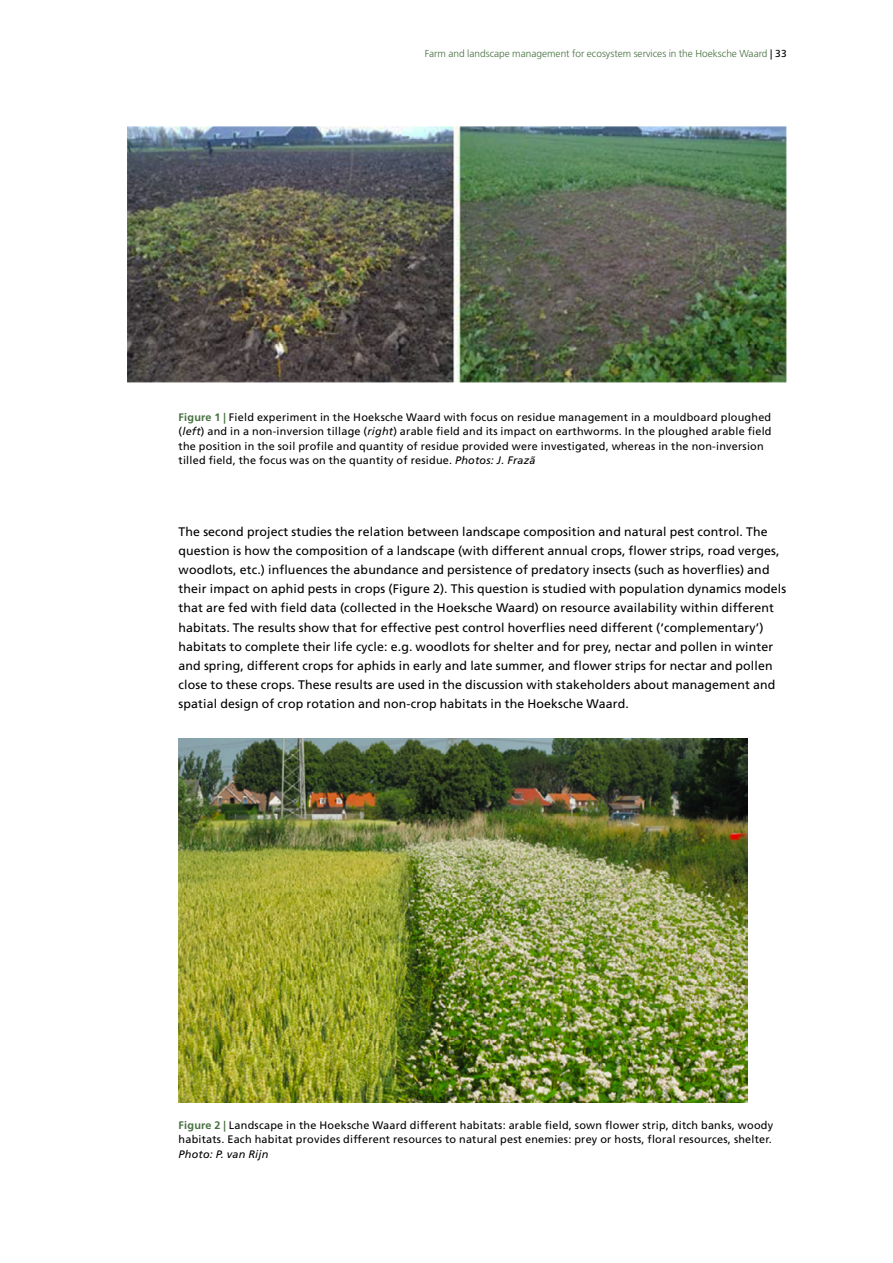
<style>
.page{position:relative;width:893px;height:1263px;background:#fff}
.page>*{position:absolute;margin:0;border:0;box-sizing:border-box;transform-origin:0 0}
.BASIS_platte_tekst{font:12.3px/19.2px "Frutiger LT Std";letter-spacing:.01em;color:#000}
.Figure_7_25{font:10.8px/14.2px "Frutiger LT Std";letter-spacing:.02em;color:#000}
.BASIS_paginanummer{font:300 10.2px "Frutiger LT Std";color:#45703e}
.s1{font-weight:400;color:#000}
.s2{font-weight:700;color:#45703e}
.s3{font-style:italic}
</style>
<div class="page">
<img style="left:128px;top:126px;width:658px;height:257px">
<img style="left:179px;top:738px;width:569px;height:364px">
<p class="BASIS_paginanummer" style="left:425px;top:48px;width:363px">Farm and landscape management for ecosystem services in the Hoeksche Waard <span class="s1">| 33</span></p>
<p class="Figure_7_25" style="left:179px;top:410px;width:594px"><span class="s2">Figure 1 |</span> Field experiment in the Hoeksche Waard with focus on residue management in a mouldboard ploughed (<span class="s3">left</span>) and in a non-inversion tillage (<span class="s3">right</span>) arable field and its impact on earthworms. In the ploughed arable field the position in the soil profile and quantity of residue provided were investigated, whereas in the non-inversion tilled field, the focus was on the quantity of residue. <span class="s3">Photos: J. Frazã</span></p>
<p class="BASIS_platte_tekst" style="left:179px;top:522px;width:609px">The second project studies the relation between landscape composition and natural pest control. The question is how the composition of a landscape (with different annual crops, flower strips, road verges, woodlots, etc.) influences the abundance and persistence of predatory insects (such as hoverflies) and their impact on aphid pests in crops (Figure 2). This question is studied with population dynamics models that are fed with field data (collected in the Hoeksche Waard) on resource availability within different habitats. The results show that for effective pest control hoverflies need different (‘complementary’) habitats to complete their life cycle: e.g. woodlots for shelter and for prey, nectar and pollen in winter and spring, different crops for aphids in early and late summer, and flower strips for nectar and pollen close to these crops. These results are used in the discussion with stakeholders about management and spatial design of crop rotation and non-crop habitats in the Hoeksche Waard.</p>
<p class="Figure_7_25" style="left:179px;top:1118px;width:596px;text-align:justify"><span class="s2">Figure 2 |</span> Landscape in the Hoeksche Waard different habitats: arable field, sown flower strip, ditch banks, woody habitats. Each habitat provides different resources to natural pest enemies: prey or hosts, floral resources, shelter.<br><span class="s3">Photo: P. van Rijn</span></p>
</div>
